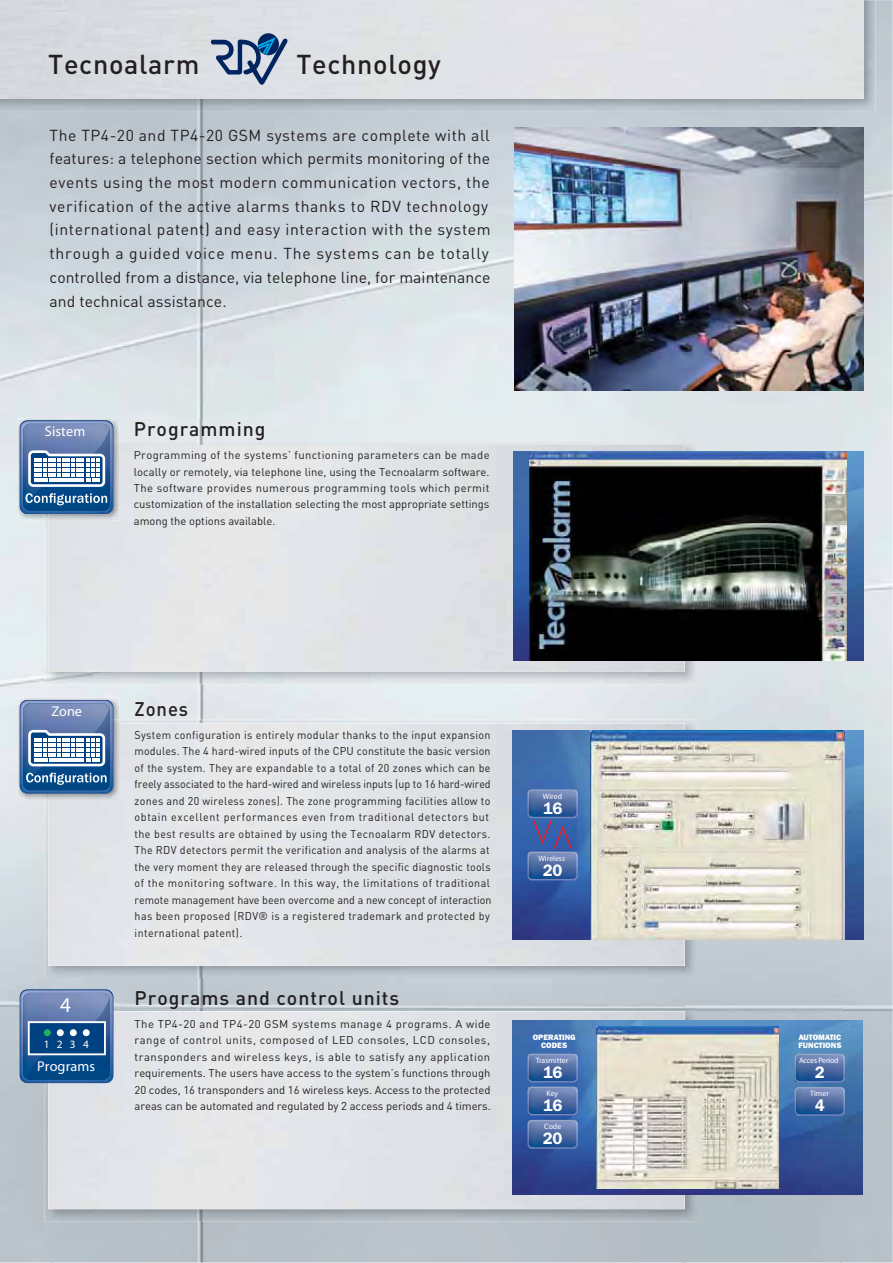
<style>
.page{position:relative;width:893px;height:1263px;background:#fff}
.page>*{position:absolute;margin:0;border:0;box-sizing:border-box;transform-origin:0 0}
.t1{font:500 27px "DIN";letter-spacing:.025em;color:#231f20}
.t2{font:500 21px "ITC Franklin Gothic Std";color:#fff}
.t3{font:500 19.5px "DIN";letter-spacing:.05em;color:#231f20}
.t4{font:500 19.5px "DIN";letter-spacing:.05em;color:#231f20;scale:.95 1}
.t5{font:600 16.35px "Franklin Gothic IT Cby BT";color:#fff}
.t6{font:15.75px/23.7px "DIN";letter-spacing:.035em;color:#231f20}
.t7{font:500 14.25px "ITC Franklin Gothic Std";letter-spacing:.01em;color:#fff}
.t8{font:11.25px/16.5px "DIN";letter-spacing:.03em;color:#231f20;scale:.95 1}
.t9{font:11.25px/16.5px "DIN";letter-spacing:.03em;color:#231f20;text-align:justify}
.t10{font:500 11.25px "ITC Franklin Gothic Std";color:#fff}
.t11{font:500 7.8px "ITC Franklin Gothic Std";color:#fff}
.t12{font:800 7.8px/8.2px "Franklin Gothic IT Cby BT";color:#fff;text-align:center}
.t13{font:500 7.8px "ITC Franklin Gothic Std";letter-spacing:-.02em;color:#fff}
</style>
<div class="page">
<img style="left:842px;top:0;width:51px;height:1263px">
<img style="left:0;top:111px;width:842px;height:309px">
<img style="left:0;top:420px;width:51px;height:843px">
<div style="left:120px;top:420px;width:722px;height:32px;background:#e3e8eb"></div>
<img style="left:684px;top:661px;width:158px;height:602px">
<div style="left:51px;top:684px;width:633px;height:36px;background:#e5eaef"></div>
<div style="left:51px;top:978px;width:633px;height:29px;background:#c1cad1"></div>
<div style="left:51px;top:1222px;width:633px;height:41px;background:#b7c0c9"></div>
<img style="left:0;top:0;width:875px;height:111px">
<img style="left:0;top:0;width:863px;height:99px">
<div style="left:120px;top:441px;width:577px;height:11px;background:#e2e5ea"></div>
<img style="left:44px;top:520px;width:50px;height:164px">
<img style="left:647px;top:661px;width:50px;height:23px">
<img style="left:94px;top:672px;width:553px;height:12px">
<img style="left:48px;top:445px;width:637px;height:227px">
<img style="left:513px;top:452px;width:350px;height:209px">
<img style="left:529px;top:452px;width:317px;height:209px">
<img style="left:120px;top:720px;width:577px;height:10px">
<img style="left:44px;top:800px;width:50px;height:178px">
<img style="left:647px;top:940px;width:50px;height:38px">
<img style="left:94px;top:966px;width:553px;height:12px">
<img style="left:48px;top:724px;width:637px;height:242px">
<img style="left:113px;top:1007px;width:584px;height:14px">
<img style="left:44px;top:1083px;width:50px;height:139px">
<img style="left:647px;top:1195px;width:50px;height:27px">
<img style="left:94px;top:1209px;width:553px;height:13px">
<img style="left:48px;top:1011px;width:637px;height:198px">
<img style="left:513px;top:1021px;width:350px;height:174px">
<img style="left:513px;top:730px;width:350px;height:210px">
<img style="left:514px;top:128px;width:349px;height:263px">
<img style="left:597px;top:1027px;width:182px;height:162px">
<img style="left:590px;top:730px;width:254px;height:210px">
<img style="left:794px;top:1054px;width:51px;height:28px">
<img style="left:794px;top:1087px;width:51px;height:29px">
<img style="left:527px;top:1087px;width:51px;height:28px">
<img style="left:527px;top:1054px;width:51px;height:28px">
<img style="left:527px;top:1120px;width:51px;height:29px">
<img style="left:17px;top:697px;width:103px;height:103px">
<img style="left:48px;top:724px;width:72px;height:76px">
<img style="left:20px;top:701px;width:93px;height:92px">
<img style="left:23px;top:703px;width:87px;height:86px">
<svg style="left:28px;top:730px;width:77px;height:36px"></svg>
<svg style="left:26px;top:773px;width:81px;height:12px"></svg>
<img style="left:17px;top:418px;width:103px;height:102px">
<img style="left:48px;top:445px;width:72px;height:75px">
<img style="left:20px;top:420px;width:93px;height:94px">
<img style="left:20px;top:421px;width:93px;height:92px">
<img style="left:26px;top:509px;width:84px;height:2px">
<img style="left:23px;top:424px;width:87px;height:85px">
<svg style="left:28px;top:450px;width:77px;height:37px"></svg>
<svg style="left:25px;top:493px;width:82px;height:12px"></svg>
<img style="left:20px;top:990px;width:93px;height:92px">
<img style="left:23px;top:993px;width:87px;height:86px">
<div style="left:29px;top:1022px;width:76px;height:32px;background:#004181"></div>
<div style="left:28px;top:1021px;width:78px;height:34px;border:2px solid #fff"></div>
<div style="left:44px;top:1029px;width:7px;height:7px;background:#1db360;border-radius:50%"></div>
<div style="left:57px;top:1029px;width:7px;height:7px;background:#fff;border-radius:50%"></div>
<div style="left:70px;top:1029px;width:7px;height:7px;background:#fff;border-radius:50%"></div>
<div style="left:83px;top:1029px;width:7px;height:7px;background:#fff;border-radius:50%"></div>
<svg style="left:258px;top:33px;width:21px;height:22px"></svg>
<svg style="left:210px;top:37px;width:78px;height:49px;background:#8fa1ba"></svg>
<img style="left:527px;top:789px;width:51px;height:29px">
<img style="left:527px;top:852px;width:51px;height:28px">
<svg style="left:532px;top:819px;width:41px;height:32px"></svg>
<h1 class="t1" style="left:48px;top:55px;width:153px">Tecnoalarm</h1>
<h1 class="t1" style="left:296px;top:55px;width:146px">Technology</h1>
<p class="t6" style="left:50px;top:125px;width:442px">The TP4-20 and TP4-20 GSM systems are complete with all features: a telephone section which permits monitoring of the events using the most modern communication vectors, the verification of the active alarms thanks to RDV technology (international patent) and easy interaction with the system through a guided voice menu. The systems can be totally controlled from a distance, via telephone line, for maintenance and technical assistance.</p>
<p class="t7" style="left:45px;top:426px;width:42px">Sistem</p>
<h3 class="t3" style="left:134px;top:422px;width:133px">Programming</h3>
<p class="t9" style="left:134px;top:448px;width:357px">Programming of the systems’ functioning parameters can be made locally or remotely, via telephone line, using the Tecnoalarm software.<br>The software provides numerous programming tools which permit customization of the installation selecting the most appropriate settings among the options available.</p>
<p class="t7" style="left:51px;top:706px;width:32px">Zone</p>
<h3 class="t4" style="left:135px;top:702px;width:58px">Zones</h3>
<p class="t8" style="left:135px;top:728px;width:377px">System configuration is entirely modular thanks to the input expansion modules. The 4 hard-wired inputs of the CPU constitute the basic version of the system. They are expandable to a total of 20 zones which can be freely associated to the hard-wired and wireless inputs (up to 16 hard-wired zones and 20 wireless zones). The zone programming facilities allow to obtain excellent performances even from traditional detectors but the best results are obtained by using the Tecnoalarm RDV detectors.<br>The RDV detectors permit the verification and analysis of the alarms at the very moment they are released through the specific diagnostic tools of the monitoring software. In this way, the limitations of traditional remote management have been overcome and a new concept of interaction has been proposed (RDV® is a registered trademark and protected by international patent).</p>
<p class="t11" style="left:543px;top:793px;width:21px">Wired</p>
<h3 class="t5" style="left:543px;top:798px;width:21px">16</h3>
<p class="t11" style="left:538px;top:856px;width:28px">Wireless</p>
<h3 class="t5" style="left:543px;top:861px;width:21px">20</h3>
<h2 class="t2" style="left:60px;top:997px;width:12px">4</h2>
<p class="t10" style="left:44px;top:1040px;width:47px">1234</p>
<p class="t7" style="left:37px;top:1061px;width:59px">Programs</p>
<h3 class="t3" style="left:135px;top:991px;width:266px">Programs and control units</h3>
<p class="t9" style="left:135px;top:1017px;width:358px">The TP4-20 and TP4-20 GSM systems manage 4 programs. A wide range of control units, composed of LED consoles, LCD consoles, transponders and wireless keys, is able to satisfy any application requirements. The users have access to the system’s functions through 20 codes, 16 transponders and 16 wireless keys. Access to the protected areas can be automated and regulated by 2 access periods and 4 timers.</p>
<p class="t12" style="left:533px;top:1034px;width:44px">OPERATING<br>CODES</p>
<p class="t12" style="left:798px;top:1034px;width:44px;text-align:left">AUTOMATIC<br>FUNCTIONS</p>
<p class="t11" style="left:536px;top:1058px;width:34px">Trasmitter</p>
<h3 class="t5" style="left:543px;top:1063px;width:21px">16</h3>
<p class="t11" style="left:547px;top:1091px;width:13px">Key</p>
<h3 class="t5" style="left:543px;top:1096px;width:21px">16</h3>
<p class="t13" style="left:799px;top:1058px;width:41px">Acces Period</p>
<h3 class="t5" style="left:815px;top:1063px;width:11px">2</h3>
<p class="t11" style="left:810px;top:1091px;width:20px">Timer</p>
<h3 class="t5" style="left:815px;top:1096px;width:11px">4</h3>
<p class="t11" style="left:544px;top:1124px;width:19px">Code</p>
<h3 class="t5" style="left:543px;top:1129px;width:21px">20</h3>
</div>
